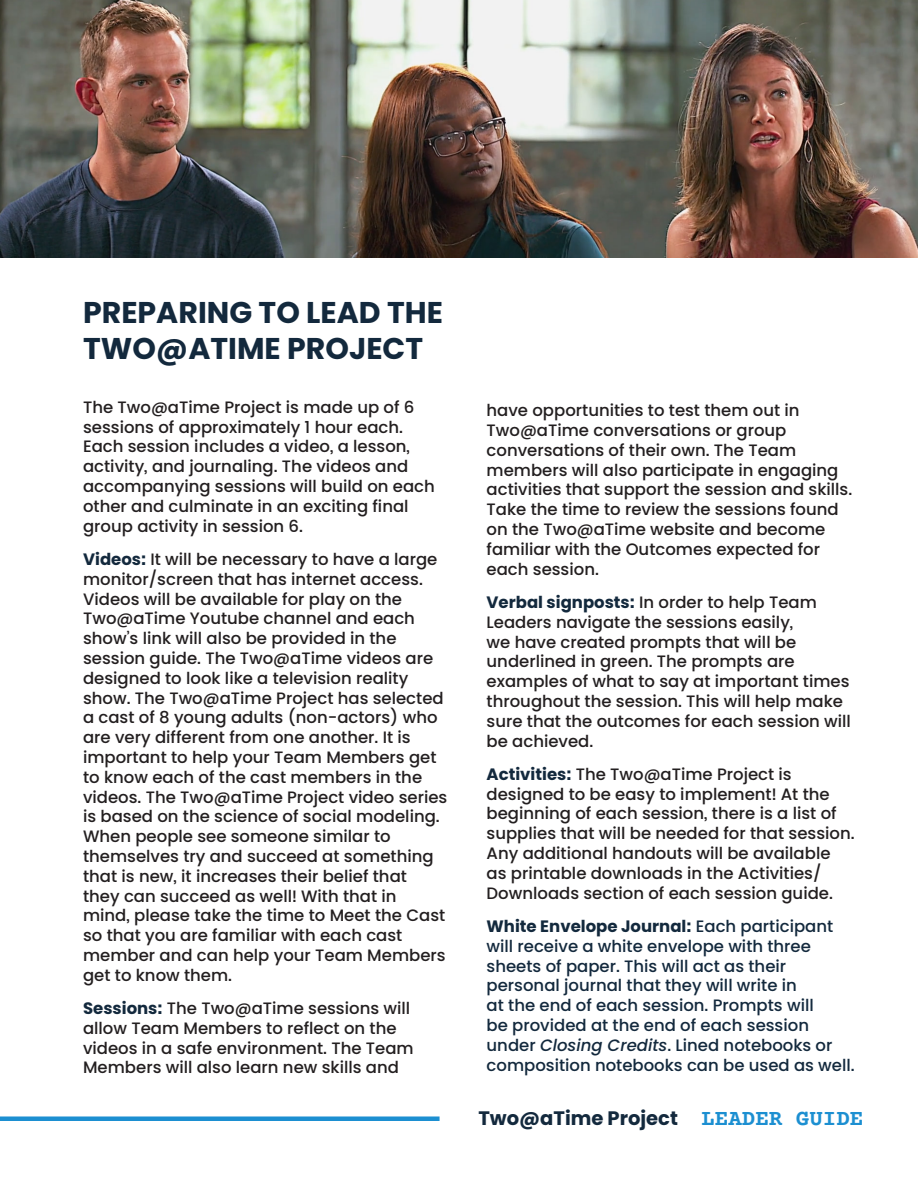
<style>
.page{position:relative;width:918px;height:1188px;background:#fff}
.page>*{position:absolute;margin:0;border:0;box-sizing:border-box;transform-origin:0 0}
.t1{font:700 30px/36px "Poppins";color:#13293d}
.t2{font:700 19.5px "Poppins";color:#13293d}
.Body{font:500 16.5px/19.8px "Poppins";color:#231f20}
.Body-2{font:500 16.5px/19.8px "Poppins";color:#13293d}
.s1{font-weight:700;color:#13293d}
.s2{font-weight:700}
.s3{font-style:italic}
.s4{font-family:"Courier Prime";font-size:22.5px;color:#1c8fd1}
</style>
<div class="page">
<div style="left:0;top:1116px;width:440px;height:5px;background:#1c8fd1"></div>
<img style="left:0;top:0;width:918px;height:257px">
<p class="t1" style="left:83px;top:295px;width:361px">PREPARING TO LEAD THE<br>TWO@ATIME PROJECT</p>
<p class="Body" style="left:83px;top:397px;width:353px">The Two@aTime Project is made up of 6 sessions of approximately 1 hour each.<br>Each session includes a video, a lesson, activity, and journaling. The videos and accompanying sessions will build on each other and culminate in an exciting final group activity in session 6.</p>
<p class="Body" style="left:83px;top:549px;width:366px"><span class="s1">Videos:</span> It will be necessary to have a large monitor/screen that has internet access.<br>Videos will be available for play on the Two@aTime Youtube channel and each show’s link will also be provided in the session guide. The Two@aTime videos are designed to look like a television reality show. The Two@aTime Project has selected a cast of 8 young adults (non-actors) who are very different from one another. It is important to help your Team Members get to know each of the cast members in the videos. The Two@aTime Project video series is based on the science of social modeling.<br>When people see someone similar to themselves try and succeed at something that is new, it increases their belief that they can succeed as well! With that in mind, please take the time to Meet the Cast so that you are familiar with each cast member and can help your Team Members get to know them.</p>
<p class="Body" style="left:83px;top:998px;width:332px"><span class="s1">Sessions:</span> The Two@aTime sessions will allow Team Members to reflect on the videos in a safe environment. The Team Members will also learn new skills and</p>
<p class="Body" style="left:487px;top:401px;width:367px">have opportunities to test them out in Two@aTime conversations or group conversations of their own. The Team members will also participate in engaging activities that support the session and skills.<br>Take the time to review the sessions found on the Two@aTime website and become familiar with the Outcomes expected for each session.</p>
<p class="Body" style="left:487px;top:592px;width:366px"><span class="s1">Verbal signposts:</span> In order to help Team Leaders navigate the sessions easily,<br>we have created prompts that will be underlined in green. The prompts are examples of what to say at important times throughout the session. This will help make sure that the outcomes for each session will be achieved.</p>
<p class="Body" style="left:487px;top:764px;width:370px"><span class="s1">Activities:</span> The Two@aTime Project is designed to be easy to implement! At the beginning of each session, there is a list of supplies that will be needed for that session.<br>Any additional handouts will be available as printable downloads in the Activities/ Downloads section of each session guide.</p>
<p class="Body-2" style="left:487px;top:916px;width:370px"><span class="s2">White Envelope Journal:</span> Each participant will receive a white envelope with three sheets of paper. This will act as their personal journal that they will write in<br>at the end of each session. Prompts will<br>be provided at the end of each session under <span class="s3">Closing Credits</span>. Lined notebooks or composition notebooks can be used as well.</p>
<p class="t2" style="left:478px;top:1107px;width:386px">Two@aTime Project <span class="s4">LEADER GUIDE</span></p>
</div>
